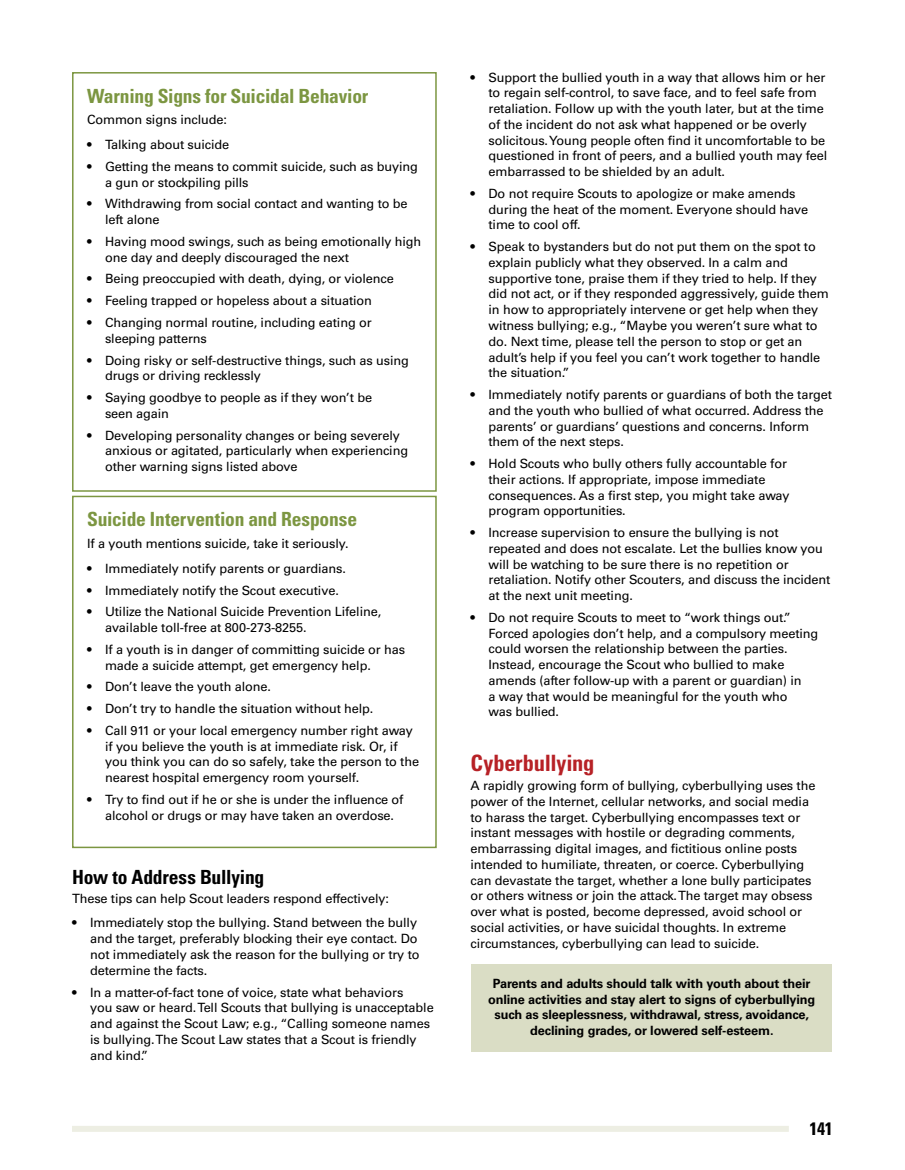
<style>
.page{position:relative;width:905px;height:1170px;background:#fff}
.page>*{position:absolute;margin:0;border:0;box-sizing:border-box;transform-origin:0 0}
.t1{font:700 condensed 22.5px "Univers";letter-spacing:-.01em;color:#b72126}
.t2{font:700 condensed 19.5px "Univers";letter-spacing:-.01em;color:#7c9641}
.t3{font:700 condensed 19.5px "Univers";letter-spacing:-.01em;color:#000}
.t4{font:700 condensed 18px "Univers";color:#000}
.t5{font:12.75px/15.8px "Univers";letter-spacing:-.01em;color:#000}
.t6{font:700 12.75px/15.8px "Univers";letter-spacing:-.01em;color:#000;text-align:center}
</style>
<div class="page">
<div style="left:72px;top:1125px;width:716px;height:6px;background:#edeee3"></div>
<div style="left:72px;top:72px;width:364px;height:419px;border:2px solid #7c9641"></div>
<div style="left:72px;top:495px;width:364px;height:353px;border:2px solid #7c9641"></div>
<div style="left:471px;top:964px;width:361px;height:87px;background:#daddc5"></div>
<h2 class="t2" style="left:87px;top:84px;width:283px">Warning Signs for Suicidal Behavior</h2>
<p class="t5" style="left:87px;top:112px;width:141px">Common signs include:</p>
<p class="t5" style="left:87px;top:137px;width:144px">• Talking about suicide</p>
<p class="t5" style="left:105px;top:158px;width:314px;text-indent:-18px">• Getting the means to commit suicide, such as buying a gun or stockpiling pills</p>
<p class="t5" style="left:105px;top:196px;width:304px;text-indent:-18px">• Withdrawing from social contact and wanting to be left alone</p>
<p class="t5" style="left:105px;top:233px;width:318px;text-indent:-18px">• Having mood swings, such as being emotionally high one day and deeply discouraged the next</p>
<p class="t5" style="left:87px;top:271px;width:308px">• Being preoccupied with death, dying, or violence</p>
<p class="t5" style="left:87px;top:293px;width:286px">• Feeling trapped or hopeless about a situation</p>
<p class="t5" style="left:105px;top:314px;width:268px;text-indent:-18px">• Changing normal routine, including eating or sleeping patterns</p>
<p class="t5" style="left:105px;top:352px;width:305px;text-indent:-18px">• Doing risky or self-destructive things, such as using drugs or driving recklessly</p>
<p class="t5" style="left:105px;top:389px;width:269px;text-indent:-18px">• Saying goodbye to people as if they won’t be seen again</p>
<p class="t5" style="left:105px;top:427px;width:304px;text-indent:-18px">• Developing personality changes or being severely anxious or agitated, particularly when experiencing other warning signs listed above</p>
<h2 class="t2" style="left:87px;top:507px;width:271px">Suicide Intervention and Response</h2>
<p class="t5" style="left:87px;top:535px;width:263px">If a youth mentions suicide, take it seriously.</p>
<p class="t5" style="left:87px;top:560px;width:260px">• Immediately notify parents or guardians.</p>
<p class="t5" style="left:87px;top:582px;width:253px">• Immediately notify the Scout executive.</p>
<p class="t5" style="left:105px;top:604px;width:278px;text-indent:-18px">• Utilize the National Suicide Prevention Lifeline, available toll-free at 800-273-8255.</p>
<p class="t5" style="left:105px;top:641px;width:301px;text-indent:-18px">• If a youth is in danger of committing suicide or has made a suicide attempt, get emergency help.</p>
<p class="t5" style="left:87px;top:679px;width:185px">• Don’t leave the youth alone.</p>
<p class="t5" style="left:87px;top:700px;width:288px">• Don’t try to handle the situation without help.</p>
<p class="t5" style="left:105px;top:722px;width:315px;text-indent:-18px">• Call 911 or your local emergency number right away if you believe the youth is at immediate risk. Or, if you think you can do so safely, take the person to the nearest hospital emergency room yourself.</p>
<p class="t5" style="left:105px;top:791px;width:300px;text-indent:-18px">• Try to find out if he or she is under the influence of alcohol or drugs or may have taken an overdose.</p>
<h2 class="t3" style="left:72px;top:864px;width:194px">How to Address Bullying</h2>
<p class="t5" style="left:72px;top:890px;width:318px">These tips can help Scout leaders respond effectively:</p>
<p class="t5" style="left:90px;top:914px;width:331px;text-indent:-18px">• Immediately stop the bullying. Stand between the bully and the target, preferably blocking their eye contact. Do not immediately ask the reason for the bullying or try to determine the facts.</p>
<p class="t5" style="left:90px;top:983px;width:345px;text-indent:-18px">• In a matter-of-fact tone of voice, state what behaviors<br>you saw or heard. Tell Scouts that bullying is unacceptable and against the Scout Law; e.g., “Calling someone names is bullying. The Scout Law states that a Scout is friendly and kind.”</p>
<p class="t5" style="left:488px;top:69px;width:340px;text-indent:-18px">• Support the bullied youth in a way that allows him or her to regain self-control, to save face, and to feel safe from retaliation. Follow up with the youth later, but at the time of the incident do not ask what happened or be overly solicitous. Young people often find it uncomfortable to be questioned in front of peers, and a bullied youth may feel embarrassed to be shielded by an adult.</p>
<p class="t5" style="left:488px;top:185px;width:321px;text-indent:-18px">• Do not require Scouts to apologize or make amends during the heat of the moment. Everyone should have time to cool off.</p>
<p class="t5" style="left:488px;top:239px;width:342px;text-indent:-18px">• Speak to bystanders but do not put them on the spot to explain publicly what they observed. In a calm and supportive tone, praise them if they tried to help. If they did not act, or if they responded aggressively, guide them in how to appropriately intervene or get help when they witness bullying; e.g., “Maybe you weren’t sure what to do. Next time, please tell the person to stop or get an adult’s help if you feel you can’t work together to handle the situation.”</p>
<p class="t5" style="left:488px;top:386px;width:345px;text-indent:-18px">• Immediately notify parents or guardians of both the target and the youth who bullied of what occurred. Address the parents’ or guardians’ questions and concerns. Inform them of the next steps.</p>
<p class="t5" style="left:488px;top:455px;width:302px;text-indent:-18px">• Hold Scouts who bully others fully accountable for their actions. If appropriate, impose immediate consequences. As a first step, you might take away program opportunities.</p>
<p class="t5" style="left:488px;top:524px;width:343px;text-indent:-18px">• Increase supervision to ensure the bullying is not repeated and does not escalate. Let the bullies know you will be watching to be sure there is no repetition or retaliation. Notify other Scouters, and discuss the incident at the next unit meeting.</p>
<p class="t5" style="left:488px;top:609px;width:331px;text-indent:-18px">• Do not require Scouts to meet to “work things out.” Forced apologies don’t help, and a compulsory meeting could worsen the relationship between the parties.<br>Instead, encourage the Scout who bullied to make amends (after follow-up with a parent or guardian) in<br>a way that would be meaningful for the youth who<br>was bullied.</p>
<h1 class="t1" style="left:470px;top:749px;width:125px">Cyberbullying</h1>
<p class="t5" style="left:470px;top:777px;width:346px">A rapidly growing form of bullying, cyberbullying uses the power of the Internet, cellular networks, and social media to harass the target. Cyberbullying encompasses text or instant messages with hostile or degrading comments, embarrassing digital images, and fictitious online posts intended to humiliate, threaten, or coerce. Cyberbullying can devastate the target, whether a lone bully participates or others witness or join the attack. The target may obsess over what is posted, become depressed, avoid school or social activities, or have suicidal thoughts. In extreme circumstances, cyberbullying can lead to suicide.</p>
<p class="t6" style="left:488px;top:975px;width:329px">Parents and adults should talk with youth about their online activities and stay alert to signs of cyberbullying such as sleeplessness, withdrawal, stress, avoidance, declining grades, or lowered self-esteem.</p>
<h3 class="t4" style="left:809px;top:1117px;width:25px">141</h3>
</div>
